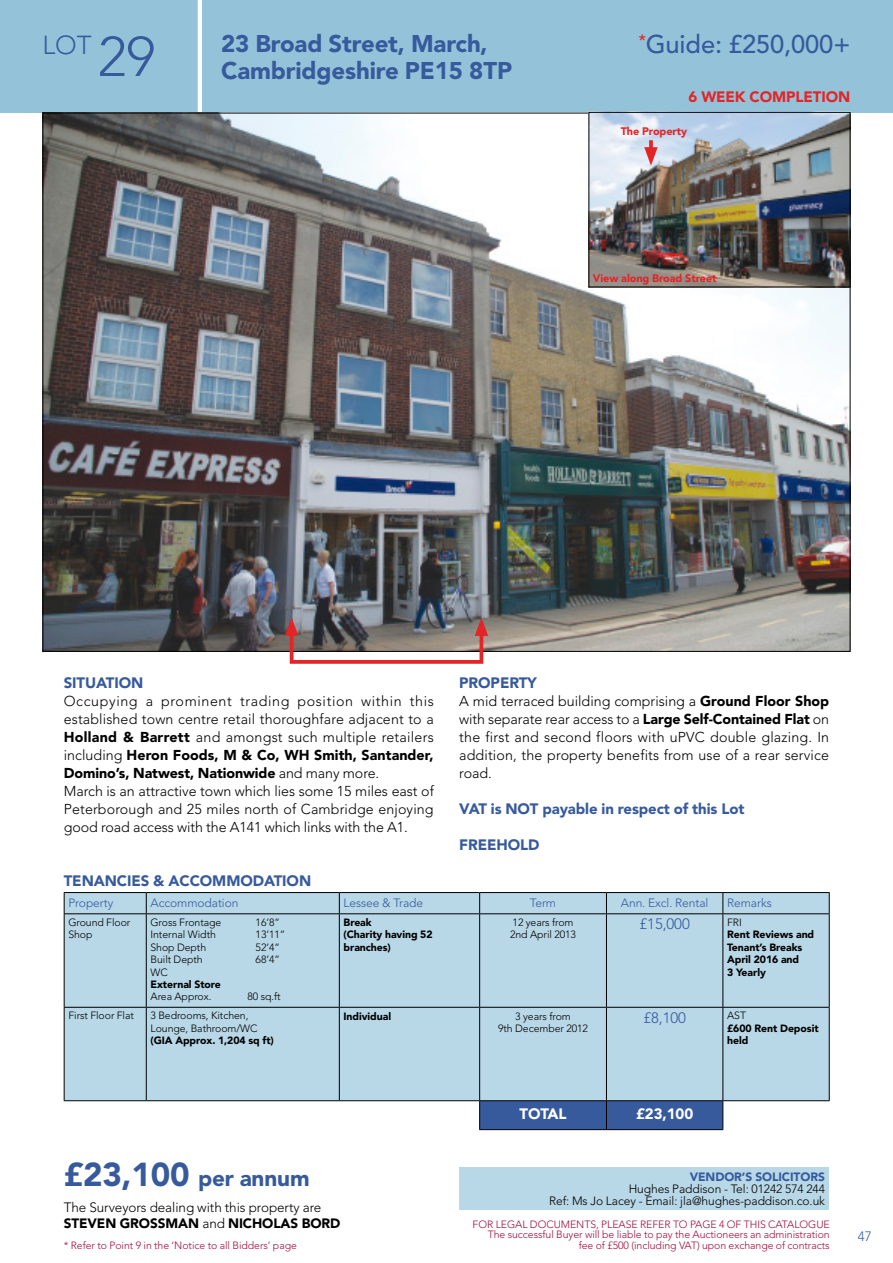
<style>
.page{position:relative;width:893px;height:1263px;background:#fff}
.page>*{position:absolute;margin:0;border:0;box-sizing:border-box;transform-origin:0 0}
.t1{font:300 25.8px "Avenir LT Std";color:#375a9d}
.t2{font:500 25.5px "Avenir LT Std";letter-spacing:-.005em;color:#375a9d}
.t3{font:900 24px/27px "Avenir LT Std";letter-spacing:-.005em;color:#375a9d}
.t4{font:900 22.5px "Avenir LT Std";letter-spacing:-.005em;color:#375a9d}
.t5{font:900 15px "Avenir LT Std";letter-spacing:-.005em;color:#375a9d}
.t6{font:900 15px "Avenir LT Std";letter-spacing:-.005em;color:#e32527}
.t7{font:300 15px "Avenir LT Std";color:#375a9d}
.t8{font:900 15px "Avenir LT Std";letter-spacing:-.005em;color:#fff}
.t9{font:300 14.25px/18px "Avenir LT Std";letter-spacing:.01em;color:#000}
.t10{font:300 13.5px/16.5px "Avenir LT Std";letter-spacing:-.005em;color:#000}
.t11{font:300 13.5px "Avenir LT Std";color:#375a9d}
.t12{font:300 12px/12px "Avenir LT Std";letter-spacing:-.005em;color:#000;text-align:right}
.t13{font:300 12px "Avenir LT Std";letter-spacing:-.005em;color:#375a9d}
.t14{font:900 12px "Avenir LT Std";letter-spacing:-.005em;color:#375a9d}
.t15{font:900 10.8px "Avenir LT Std";letter-spacing:-.005em;color:#e32527}
.t16{font:300 10.5px/10.5px "Avenir LT Std";letter-spacing:-.005em;color:#a00e3b;text-align:right}
.t17{font:300 10.5px/12.5px "Avenir LT Std";letter-spacing:-.005em;color:#000}
.t18{font:900 10.5px/12.5px "Avenir LT Std";letter-spacing:-.005em;color:#000}
.s1{font-size:55.5px}
.s2{font-weight:900}
.s3{font-size:33px}
</style>
<div class="page">
<div style="left:0;top:0;width:893px;height:113px;background:#94c3d9"></div>
<hr style="left:198px;top:0;width:4px;height:113px;background:#fff">
<img style="left:45px;top:115px;width:803px;height:535px">
<div style="left:459px;top:1167px;width:370px;height:43px;background:#b8d7e7"></div>
<div style="left:290px;top:627px;width:193px;height:37px;border:4px solid #e32527"></div>
<svg style="left:285px;top:617px;width:13px;height:19px"></svg>
<svg style="left:475px;top:617px;width:13px;height:19px"></svg>
<div style="left:65px;top:893px;width:764px;height:207px;background:#b8d7e7"></div>
<svg style="left:146px;top:893px;width:1px;height:20px"></svg>
<svg style="left:339px;top:893px;width:1px;height:20px"></svg>
<svg style="left:479px;top:893px;width:1px;height:20px"></svg>
<svg style="left:606px;top:893px;width:1px;height:20px"></svg>
<svg style="left:722px;top:893px;width:1px;height:20px"></svg>
<hr style="left:146px;top:914px;width:1px;height:93px;background:#000">
<hr style="left:339px;top:914px;width:1px;height:93px;background:#000">
<hr style="left:479px;top:914px;width:1px;height:93px;background:#000">
<hr style="left:606px;top:914px;width:1px;height:93px;background:#000">
<hr style="left:722px;top:914px;width:1px;height:93px;background:#000">
<hr style="left:64px;top:1007px;width:82px;height:1px;background:#000">
<hr style="left:146px;top:1007px;width:193px;height:1px;background:#000">
<hr style="left:146px;top:1008px;width:1px;height:92px;background:#000">
<hr style="left:339px;top:1007px;width:141px;height:1px;background:#000">
<hr style="left:339px;top:1008px;width:1px;height:92px;background:#000">
<hr style="left:480px;top:1007px;width:126px;height:1px;background:#000">
<hr style="left:479px;top:1008px;width:1px;height:92px;background:#000">
<hr style="left:606px;top:1007px;width:117px;height:1px;background:#000">
<hr style="left:606px;top:1008px;width:1px;height:92px;background:#000">
<hr style="left:723px;top:1007px;width:107px;height:1px;background:#000">
<hr style="left:722px;top:1008px;width:1px;height:92px;background:#000">
<hr style="left:64px;top:914px;width:1px;height:93px;background:#000">
<hr style="left:829px;top:914px;width:1px;height:93px;background:#000">
<hr style="left:64px;top:1008px;width:1px;height:92px;background:#000">
<hr style="left:829px;top:1008px;width:1px;height:92px;background:#000">
<hr style="left:64px;top:892px;width:82px;height:1px;background:#000">
<svg style="left:64px;top:893px;width:1px;height:20px"></svg>
<hr style="left:146px;top:892px;width:193px;height:1px;background:#000">
<hr style="left:339px;top:892px;width:141px;height:1px;background:#000">
<hr style="left:480px;top:892px;width:126px;height:1px;background:#000">
<hr style="left:606px;top:892px;width:117px;height:1px;background:#000">
<hr style="left:723px;top:892px;width:107px;height:1px;background:#000">
<svg style="left:829px;top:893px;width:1px;height:20px"></svg>
<hr style="left:64px;top:913px;width:82px;height:1px;background:#000">
<hr style="left:146px;top:913px;width:193px;height:1px;background:#000">
<hr style="left:339px;top:913px;width:141px;height:1px;background:#000">
<hr style="left:480px;top:913px;width:126px;height:1px;background:#000">
<hr style="left:606px;top:913px;width:117px;height:1px;background:#000">
<hr style="left:723px;top:913px;width:107px;height:1px;background:#000">
<hr style="left:64px;top:1100px;width:82px;height:1px;background:#000">
<hr style="left:146px;top:1100px;width:193px;height:1px;background:#000">
<hr style="left:339px;top:1100px;width:141px;height:1px;background:#000">
<hr style="left:723px;top:1100px;width:107px;height:1px;background:#000">
<hr style="left:480px;top:1100px;width:126px;height:1px;background:#000">
<hr style="left:606px;top:1100px;width:117px;height:1px;background:#000">
<div style="left:479px;top:1101px;width:244px;height:28px;background:#375a9d"></div>
<hr style="left:479px;top:1129px;width:127px;height:1px;background:#000">
<hr style="left:606px;top:1129px;width:117px;height:1px;background:#000">
<img style="left:590px;top:114px;width:258px;height:171px">
<div style="left:588px;top:112px;width:262px;height:175px;border:1px solid #000"></div>
<svg style="left:649px;top:140px;width:4px;height:7px"></svg>
<svg style="left:644px;top:147px;width:14px;height:19px"></svg>
<h1 class="t1" style="left:43px;top:30px;width:114px">LOT <span class="s1">29</span></h1>
<h3 class="t3" style="left:221px;top:30px;width:292px">23 Broad Street, March,<br>Cambridgeshire PE15 8TP</h3>
<h2 class="t2" style="left:638px;top:30px;width:213px"><sup>*</sup>Guide: £250,000+</h2>
<p class="t6" style="left:689px;top:88px;width:163px">6 WEEK COMPLETION</p>
<p class="t15" style="left:621px;top:125px;width:68px">The Property</p>
<p class="t15" style="left:593px;top:272px;width:125px">View along Broad Street</p>
<p class="t5" style="left:64px;top:673px;width:81px">SITUATION</p>
<p class="t9" style="left:64px;top:692px;width:372px">Occupying a prominent trading position within this established town centre retail thoroughfare adjacent to a <span class="s2">Holland &amp; Barrett</span> and amongst such multiple retailers including <span class="s2">Heron Foods, M &amp; Co, WH Smith, Santander, Domino’s, Natwest, Nationwide</span> and many more.<br>March is an attractive town which lies some 15 miles east of Peterborough and 25 miles north of Cambridge enjoying good road access with the A141 which links with the A1.</p>
<p class="t5" style="left:459px;top:673px;width:79px">PROPERTY</p>
<p class="t9" style="left:459px;top:692px;width:371px;text-align:justify">A mid terraced building comprising a <span class="s2">Ground Floor Shop </span>with separate rear access to a <span class="s2">Large Self-Contained Flat</span> on the first and second floors with uPVC double glazing. In addition, the property benefits from use of a rear service road.</p>
<p class="t5" style="left:459px;top:799px;width:287px">VAT is NOT payable in respect of this Lot</p>
<p class="t5" style="left:459px;top:835px;width:82px">FREEHOLD</p>
<p class="t5" style="left:64px;top:871px;width:249px">TENANCIES &amp; ACCOMMODATION</p>
<p class="t13" style="left:68px;top:895px;width:46px">Property</p>
<p class="t13" style="left:151px;top:895px;width:89px">Accommodation</p>
<p class="t13" style="left:344px;top:895px;width:81px">Lessee &amp; Trade</p>
<p class="t13" style="left:530px;top:895px;width:28px">Term</p>
<p class="t13" style="left:621px;top:895px;width:89px">Ann. Excl. Rental</p>
<p class="t13" style="left:727px;top:895px;width:46px">Remarks</p>
<p class="t17" style="left:68px;top:916px;width:64px">Ground Floor<br>Shop</p>
<p class="t17" style="left:151px;top:916px;width:72px">Gross Frontage</p>
<p class="t17" style="left:256px;top:916px;width:26px">16’8”</p>
<p class="t18" style="left:344px;top:916px;width:91px">Break<br>(Charity having 52 branches)</p>
<p class="t17" style="left:510px;top:916px;width:67px">12 years from<br>2nd April 2013</p>
<p class="t7" style="left:640px;top:915px;width:52px">£15,000</p>
<p class="t17" style="left:727px;top:916px;width:16px">FRI</p>
<p class="t17" style="left:151px;top:928px;width:67px">Internal Width</p>
<p class="t17" style="left:256px;top:928px;width:31px">13’11”</p>
<p class="t17" style="left:151px;top:941px;width:57px">Shop Depth</p>
<p class="t17" style="left:256px;top:941px;width:26px">52’4”</p>
<p class="t17" style="left:151px;top:953px;width:54px">Built Depth</p>
<p class="t17" style="left:256px;top:953px;width:26px">68’4”</p>
<p class="t17" style="left:151px;top:966px;width:19px">WC</p>
<p class="t18" style="left:151px;top:978px;width:72px">External Store</p>
<p class="t17" style="left:151px;top:990px;width:63px">Area Approx.</p>
<p class="t17" style="left:248px;top:990px;width:35px">80 sq.ft</p>
<p class="t18" style="left:727px;top:928px;width:89px">Rent Reviews and<br>Tenant’s Breaks<br>April 2016 and<br>3 Yearly</p>
<p class="t17" style="left:68px;top:1010px;width:67px">First Floor Flat</p>
<p class="t17" style="left:151px;top:1010px;width:108px">3 Bedrooms, Kitchen,<br>Lounge, Bathroom/WC</p>
<p class="t18" style="left:151px;top:1034px;width:125px">(GIA Approx. 1,204 sq ft)</p>
<p class="t18" style="left:344px;top:1009px;width:49px">Individual</p>
<p class="t17" style="left:498px;top:1010px;width:91px;text-align:center">3 years from<br>9th December 2012</p>
<p class="t7" style="left:643px;top:1009px;width:44px">£8,100</p>
<p class="t17" style="left:727px;top:1010px;width:20px">AST</p>
<p class="t18" style="left:727px;top:1022px;width:93px">£600 Rent Deposit held</p>
<p class="t8" style="left:519px;top:1105px;width:49px">TOTAL</p>
<p class="t8" style="left:636px;top:1105px;width:59px">£23,100</p>
<h3 class="t4" style="left:64px;top:1164px;width:247px"><span class="s3">£23,100</span> per annum</h3>
<p class="t14" style="left:690px;top:1169px;width:137px">VENDOR’S SOLICITORS</p>
<p class="t12" style="left:549px;top:1182px;width:277px">Hughes Paddison - Tel: 01242 574 244<br>Ref: Ms Jo Lacey - Email: jla@hughes-paddison.co.uk</p>
<p class="t10" style="left:64px;top:1199px;width:278px">The Surveyors dealing with this property are<br><span class="s2">STEVEN GROSSMAN</span> and <span class="s2">NICHOLAS BORD</span></p>
<p class="t16" style="left:473px;top:1219px;width:359px">FOR LEGAL DOCUMENTS, PLEASE REFER TO PAGE 4 OF THIS CATALOGUE<br>The successful Buyer will be liable to pay the Auctioneers an administration fee of £500 (including VAT) upon exchange of contracts</p>
<p class="t16" style="left:64px;top:1240px;width:235px">* Refer to Point 9 in the ‘Notice to all Bidders’ page</p>
<p class="t11" style="left:858px;top:1229px;width:15px">47</p>
</div>
